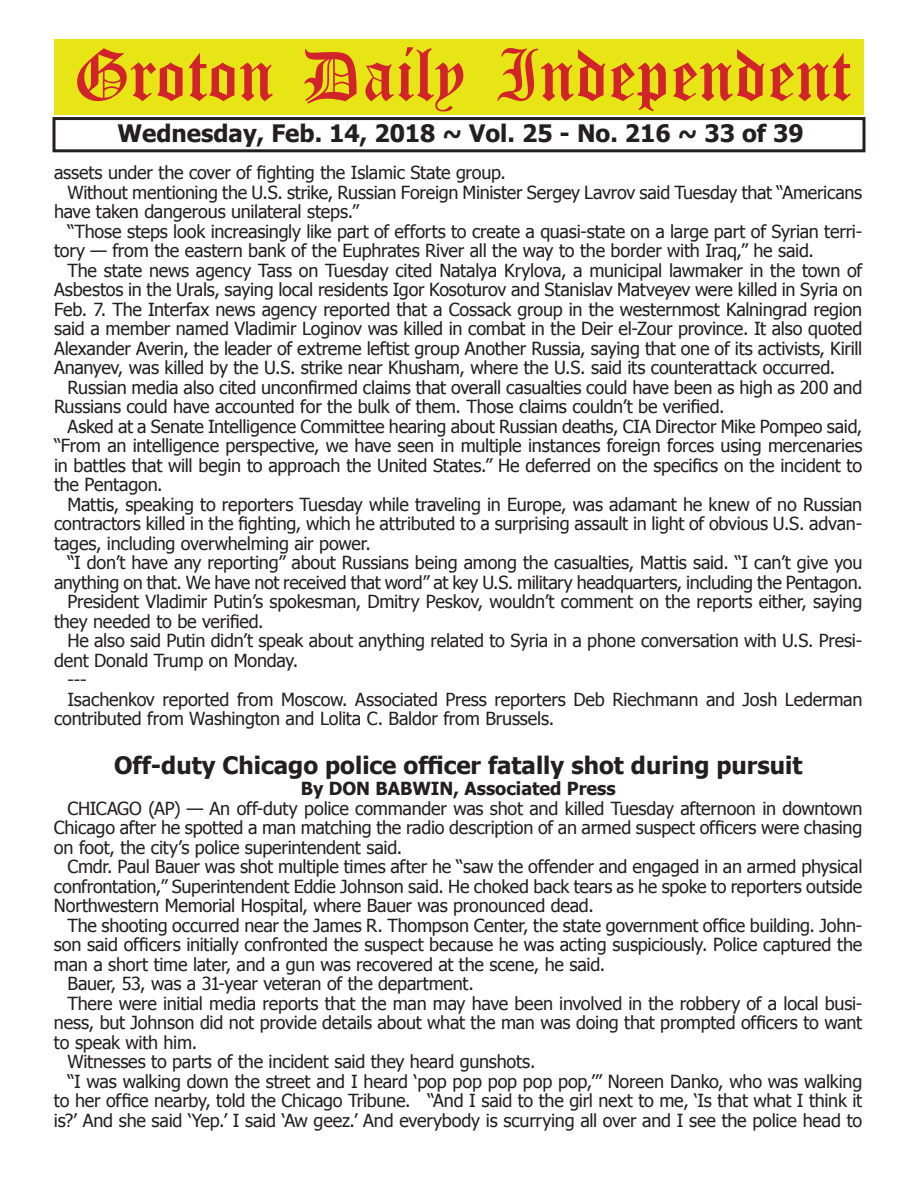
<style>
.page{position:relative;width:918px;height:1188px;background:#fff}
.page>*{position:absolute;margin:0;border:0;box-sizing:border-box;transform-origin:0 0}
.t1{font:54px "Old English Five";color:#d1232a}
.t2{font:700 24px "Tahoma";color:#231f20}
.t3{font:18px/19.5px "Tahoma";letter-spacing:-.015em;color:#231f20;text-align:justify}
.t4{font:700 18px "Tahoma";color:#231f20}
</style>
<div class="page">
<div style="left:52px;top:117px;width:814px;height:35px;border:3px solid #231f20"></div>
<div style="left:54px;top:40px;width:810px;height:75px;background:#e7e515"></div>
<h1 class="t1" style="left:73px;top:50px;width:779px">Groton Daily Independent</h1>
<h2 class="t2" style="left:118px;top:116px;width:688px">Wednesday, Feb. 14, 2018 ~ Vol. 25 - No. 216 ~ 33 of 39</h2>
<p class="t3" style="left:54px;top:162px;width:453px">assets under the cover of fighting the Islamic State group.</p>
<p class="t3" style="left:68px;top:182px;width:796px">Without mentioning the U.S. strike, Russian Foreign Minister Sergey Lavrov said Tuesday that “Americans</p>
<p class="t3" style="left:54px;top:201px;width:307px">have taken dangerous unilateral steps.”</p>
<p class="t3" style="left:68px;top:221px;width:796px">“Those steps look increasingly like part of efforts to create a quasi-state on a large part of Syrian terri-</p>
<p class="t3" style="left:54px;top:240px;width:762px">tory — from the eastern bank of the Euphrates River all the way to the border with Iraq,” he said.</p>
<p class="t3" style="left:68px;top:260px;width:796px">The state news agency Tass on Tuesday cited Natalya Krylova, a municipal lawmaker in the town of</p>
<p class="t3" style="left:54px;top:279px;width:810px">Asbestos in the Urals, saying local residents Igor Kosoturov and Stanislav Matveyev were killed in Syria on</p>
<p class="t3" style="left:54px;top:299px;width:810px">Feb. 7. The Interfax news agency reported that a Cossack group in the westernmost Kalningrad region</p>
<p class="t3" style="left:54px;top:318px;width:810px">said a member named Vladimir Loginov was killed in combat in the Deir el-Zour province. It also quoted</p>
<p class="t3" style="left:54px;top:338px;width:810px">Alexander Averin, the leader of extreme leftist group Another Russia, saying that one of its activists, Kirill</p>
<p class="t3" style="left:54px;top:357px;width:783px">Ananyev, was killed by the U.S. strike near Khusham, where the U.S. said its counterattack occurred.</p>
<p class="t3" style="left:68px;top:377px;width:796px">Russian media also cited unconfirmed claims that overall casualties could have been as high as 200 and</p>
<p class="t3" style="left:54px;top:396px;width:672px">Russians could have accounted for the bulk of them. Those claims couldn’t be verified.</p>
<p class="t3" style="left:68px;top:416px;width:796px">Asked at a Senate Intelligence Committee hearing about Russian deaths, CIA Director Mike Pompeo said,</p>
<p class="t3" style="left:54px;top:435px;width:810px">“From an intelligence perspective, we have seen in multiple instances foreign forces using mercenaries</p>
<p class="t3" style="left:54px;top:455px;width:810px">in battles that will begin to approach the United States.” He deferred on the specifics on the incident to</p>
<p class="t3" style="left:54px;top:474px;width:110px">the Pentagon.</p>
<p class="t3" style="left:68px;top:494px;width:796px">Mattis, speaking to reporters Tuesday while traveling in Europe, was adamant he knew of no Russian</p>
<p class="t3" style="left:54px;top:513px;width:810px">contractors killed in the fighting, which he attributed to a surprising assault in light of obvious U.S. advan-</p>
<p class="t3" style="left:54px;top:533px;width:318px">tages, including overwhelming air power.</p>
<p class="t3" style="left:68px;top:552px;width:796px">“I don’t have any reporting” about Russians being among the casualties, Mattis said. “I can’t give you</p>
<p class="t3" style="left:54px;top:572px;width:810px">anything on that. We have not received that word” at key U.S. military headquarters, including the Pentagon.</p>
<p class="t3" style="left:68px;top:591px;width:796px">President Vladimir Putin’s spokesman, Dmitry Peskov, wouldn’t comment on the reports either, saying</p>
<p class="t3" style="left:54px;top:611px;width:211px">they needed to be verified.</p>
<p class="t3" style="left:68px;top:630px;width:796px">He also said Putin didn’t speak about anything related to Syria in a phone conversation with U.S. Presi-</p>
<p class="t3" style="left:54px;top:650px;width:246px">dent Donald Trump on Monday.</p>
<p class="t3" style="left:68px;top:669px;width:21px">---</p>
<p class="t3" style="left:68px;top:689px;width:796px">Isachenkov reported from Moscow. Associated Press reporters Deb Riechmann and Josh Lederman</p>
<p class="t3" style="left:54px;top:708px;width:502px">contributed from Washington and Lolita C. Baldor from Brussels.</p>
<h2 class="t2" style="left:114px;top:748px;width:690px">Off-duty Chicago police officer fatally shot during pursuit</h2>
<p class="t4" style="left:301px;top:776px;width:316px">By DON BABWIN, Associated Press</p>
<p class="t3" style="left:54px;top:798px;width:810px;text-indent:14px">CHICAGO (AP) — An off-duty police commander was shot and killed Tuesday afternoon in downtown Chicago after he spotted a man matching the radio description of an armed suspect officers were chasing on foot, the city’s police superintendent said.</p>
<p class="t3" style="left:54px;top:856px;width:810px;text-indent:14px">Cmdr. Paul Bauer was shot multiple times after he “saw the offender and engaged in an armed physical confrontation,” Superintendent Eddie Johnson said. He choked back tears as he spoke to reporters outside Northwestern Memorial Hospital, where Bauer was pronounced dead.</p>
<p class="t3" style="left:67px;top:915px;width:796px">The shooting occurred near the James R. Thompson Center, the state government office building. John-</p>
<p class="t3" style="left:54px;top:934px;width:810px">son said officers initially confronted the suspect because he was acting suspiciously. Police captured the</p>
<p class="t3" style="left:54px;top:954px;width:553px">man a short time later, and a gun was recovered at the scene, he said.</p>
<p class="t3" style="left:67px;top:973px;width:408px">Bauer, 53, was a 31-year veteran of the department.</p>
<p class="t3" style="left:67px;top:993px;width:796px">There were initial media reports that the man may have been involved in the robbery of a local busi-</p>
<p class="t3" style="left:54px;top:1012px;width:810px">ness, but Johnson did not provide details about what the man was doing that prompted officers to want</p>
<p class="t3" style="left:54px;top:1032px;width:145px">to speak with him.</p>
<p class="t3" style="left:67px;top:1051px;width:469px">Witnesses to parts of the incident said they heard gunshots.</p>
<p class="t3" style="left:67px;top:1070px;width:796px">“I was walking down the street and I heard ‘pop pop pop pop pop,’” Noreen Danko, who was walking</p>
<p class="t3" style="left:54px;top:1090px;width:810px">to her office nearby, told the Chicago Tribune. “And I said to the girl next to me, ‘Is that what I think it</p>
<p class="t3" style="left:54px;top:1109px;width:810px">is?’ And she said ‘Yep.’ I said ‘Aw geez.’ And everybody is scurrying all over and I see the police head to</p>
</div>
